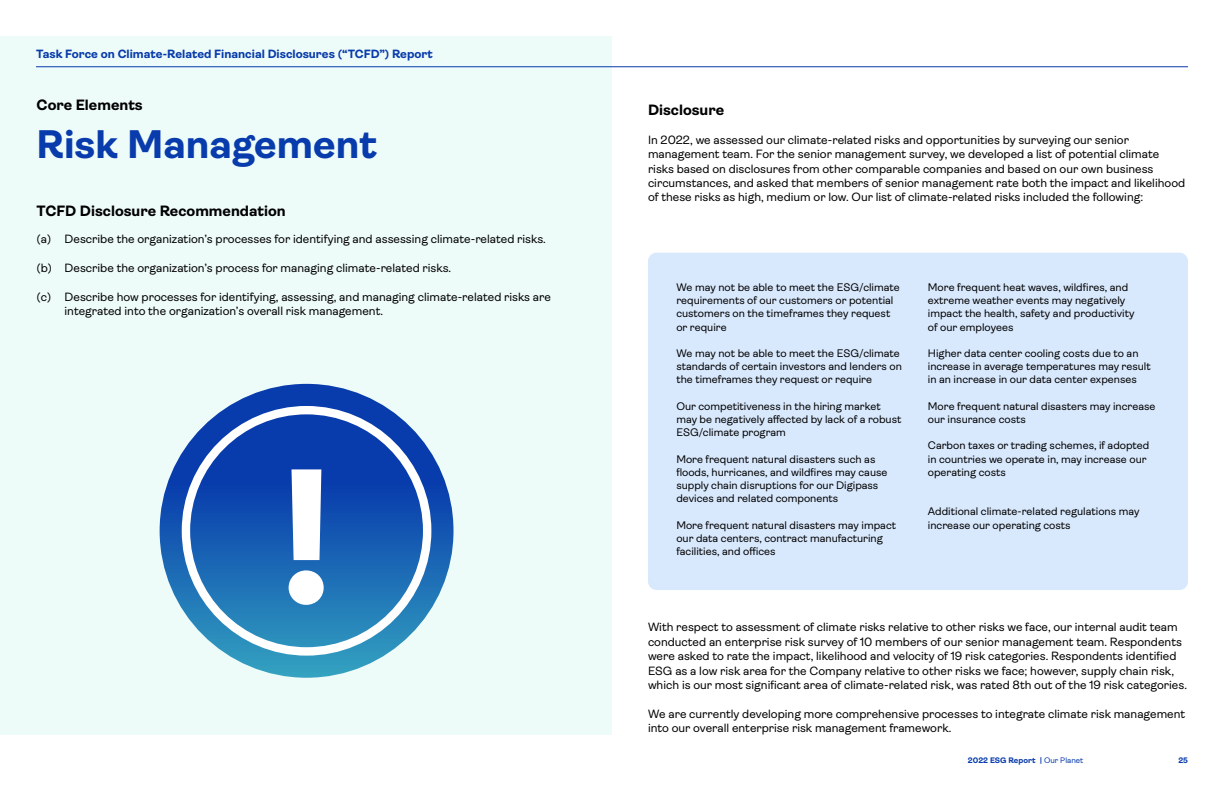
<style>
.page{position:relative;width:1224px;height:792px;background:#fff}
.page>*{position:absolute;margin:0;border:0;box-sizing:border-box;transform-origin:0 0}
.t1{font:700 191.6px "Ambit";color:#fff}
.t2{font:700 40px "Ambit";color:#083bab}
.t3{font:700 15px "Ambit";color:#000}
.t4{font:12px/14.4px "Ambit";color:#000}
.t5{font:700 12px "Ambit";color:#083bab}
.t6{font:11px/13.2px "Ambit";color:#000}
.t7{font:700 8px "Ambit";color:#083bab}
.s1{font-weight:400}
</style>
<div class="page">
<div style="left:0;top:36px;width:612px;height:698px;background:#edfbf9"></div>
<svg style="left:160px;top:384px;width:294px;height:294px;background:#2566b7"></svg>
<div style="left:182px;top:406px;width:249px;height:250px;border:8px solid #fff;border-radius:50%"></div>
<div style="left:648px;top:253px;width:540px;height:337px;background:#d9e9fd;border-radius:9px"></div>
<hr style="left:36px;top:67px;width:1152px;height:1px;background:#083bab">
<p class="t5" style="left:36px;top:47px;width:398px">Task Force on Climate-Related Financial Disclosures (“TCFD”) Report</p>
<p class="t3" style="left:37px;top:96px;width:108px">Core Elements</p>
<h2 class="t2" style="left:37px;top:122px;width:342px">Risk Management</h2>
<p class="t3" style="left:37px;top:202px;width:251px">TCFD Disclosure Recommendation</p>
<p class="t4" style="left:37px;top:232px;width:511px">(a) Describe the organization’s processes for identifying and assessing climate-related risks.</p>
<p class="t4" style="left:37px;top:261px;width:416px">(b) Describe the organization’s process for managing climate-related risks.</p>
<p class="t4" style="left:65px;top:290px;width:488px;text-indent:-28px">(c) Describe how processes for identifying, assessing, and managing climate-related risks are integrated into the organization’s overall risk management.</p>
<h1 class="t1" style="left:278px;top:431px;width:57px">!</h1>
<p class="t3" style="left:648px;top:102px;width:78px">Disclosure</p>
<p class="t4" style="left:648px;top:133px;width:539px">In 2022, we assessed our climate-related risks and opportunities by surveying our senior management team. For the senior management survey, we developed a list of potential climate risks based on disclosures from other comparable companies and based on our own business circumstances, and asked that members of senior management rate both the impact and likelihood of these risks as high, medium or low. Our list of climate-related risks included the following:</p>
<p class="t6" style="left:676px;top:281px;width:225px">We may not be able to meet the ESG/climate requirements of our customers or potential customers on the timeframes they request or require</p>
<p class="t6" style="left:676px;top:347px;width:227px">We may not be able to meet the ESG/climate standards of certain investors and lenders on the timeframes they request or require</p>
<p class="t6" style="left:676px;top:400px;width:227px">Our competitiveness in the hiring market may be negatively affected by lack of a robust<br>ESG/climate program</p>
<p class="t6" style="left:676px;top:452px;width:213px">More frequent natural disasters such as floods, hurricanes, and wildfires may cause supply chain disruptions for our Digipass devices and related components</p>
<p class="t6" style="left:676px;top:518px;width:221px">More frequent natural disasters may impact our data centers, contract manufacturing facilities, and offices</p>
<p class="t6" style="left:928px;top:281px;width:208px">More frequent heat waves, wildfires, and extreme weather events may negatively impact the health, safety and productivity of our employees</p>
<p class="t6" style="left:928px;top:347px;width:224px">Higher data center cooling costs due to an increase in average temperatures may result in an increase in our data center expenses</p>
<p class="t6" style="left:928px;top:400px;width:229px">More frequent natural disasters may increase our insurance costs</p>
<p class="t6" style="left:928px;top:439px;width:223px">Carbon taxes or trading schemes, if adopted in countries we operate in, may increase our operating costs</p>
<p class="t6" style="left:928px;top:505px;width:213px">Additional climate-related regulations may increase our operating costs</p>
<p class="t4" style="left:648px;top:620px;width:540px">With respect to assessment of climate risks relative to other risks we face, our internal audit team conducted an enterprise risk survey of 10 members of our senior management team. Respondents were asked to rate the impact, likelihood and velocity of 19 risk categories. Respondents identified ESG as a low risk area for the Company relative to other risks we face; however, supply chain risk, which is our most significant area of climate-related risk, was rated 8th out of the 19 risk categories.</p>
<p class="t4" style="left:648px;top:707px;width:539px">We are currently developing more comprehensive processes to integrate climate risk management into our overall enterprise risk management framework.</p>
<p class="t7" style="left:968px;top:756px;width:117px">2022 ESG Report | <span class="s1">Our Planet</span></p>
<p class="t7" style="left:1178px;top:756px;width:11px">25</p>
</div>
